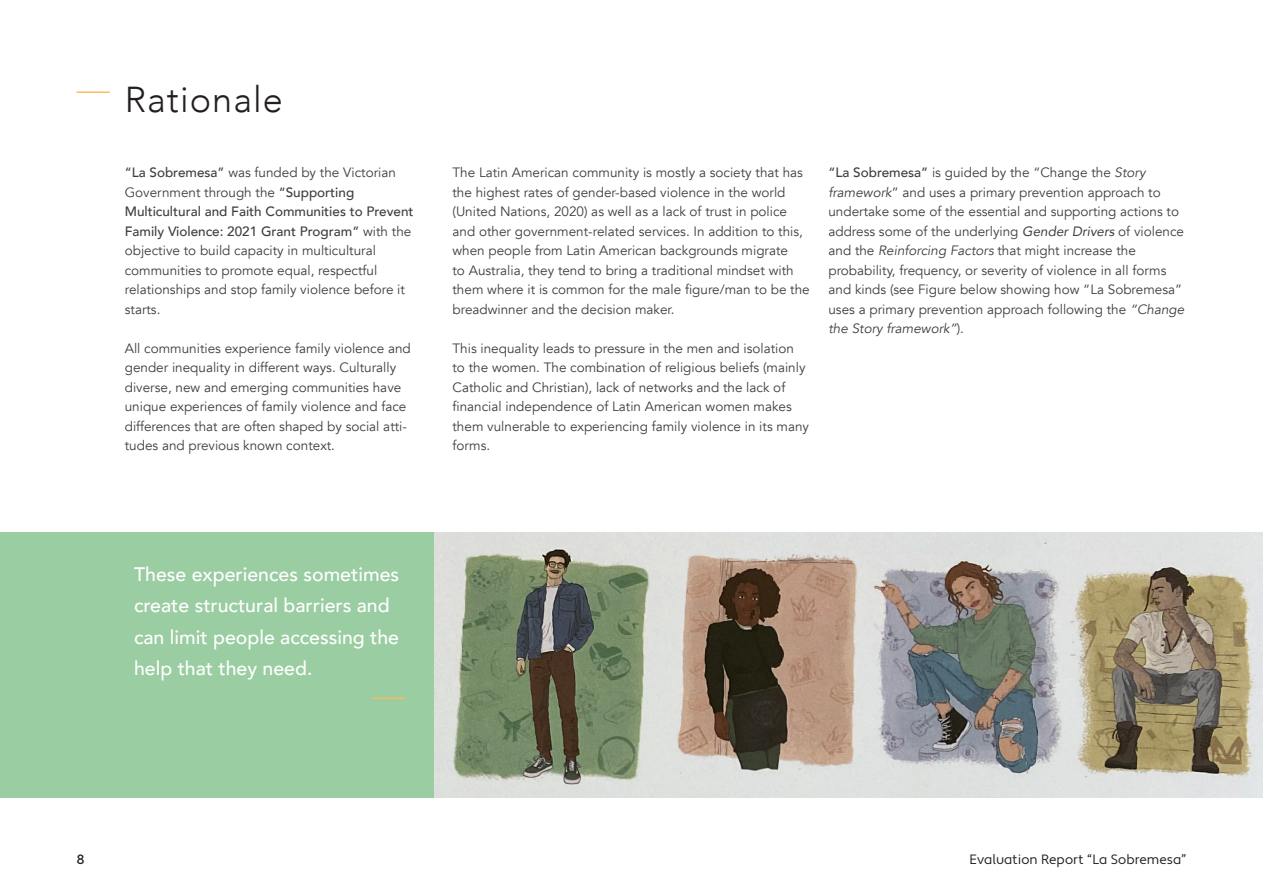
<style>
.page{position:relative;width:1263px;height:893px;background:#fff}
.page>*{position:absolute;margin:0;border:0;box-sizing:border-box;transform-origin:0 0}
.Heading{font:300 36px "Avenir";letter-spacing:.03em;color:#231f20}
.t1{font:500 19.5px/31.5px "Avenir";color:#fff}
.t2{font:13.5px/19.5px "Avenir";color:#3e3e3f}
.t3{font:13.5px "Apertura";letter-spacing:.005em;color:#231f20}
.t4{font:500 13.5px "Apertura";color:#231f20}
.s1{font-weight:500}
.s2{font-style:italic}
</style>
<div class="page">
<div style="left:0;top:532px;width:434px;height:266px;background:#9acda2"></div>
<hr style="left:77px;top:91px;width:33px;height:2px;background:#fabb5e">
<hr style="left:372px;top:697px;width:33px;height:2px;background:#fabb5e">
<img style="left:434px;top:532px;width:829px;height:266px">
<p class="Heading" style="left:125px;top:78px;width:160px">Rationale</p>
<p class="t2" style="left:125px;top:163px;width:290px"><span class="s1">“La Sobremesa”</span> was funded by the Victorian Government through the <span class="s1">“Supporting Multicultural and Faith Communities to Prevent Family Violence: 2021 Grant Program”</span> with the objective to build capacity in multicultural communities to promote equal, respectful relationships and stop family violence before it starts.</p>
<p class="t2" style="left:125px;top:339px;width:288px">All communities experience family violence and gender inequality in different ways. Culturally diverse, new and emerging communities have unique experiences of family violence and face differences that are often shaped by social atti&shy;tudes and previous known context.</p>
<p class="t2" style="left:452px;top:163px;width:359px">The Latin American community is mostly a society that has the highest rates of gender-based violence in the world (United Nations, 2020) as well as a lack of trust in police and other government-related services. In addition to this, when people from Latin American backgrounds migrate<br>to Australia, they tend to bring a traditional mindset with them where it is common for the male figure/man to be the breadwinner and the decision maker.</p>
<p class="t2" style="left:452px;top:339px;width:358px">This inequality leads to pressure in the men and isolation to the women. The combination of religious beliefs (mainly Catholic and Christian), lack of networks and the lack of financial independence of Latin American women makes them vulnerable to experiencing family violence in its many forms.</p>
<p class="t2" style="left:828px;top:163px;width:357px"><span class="s1">“La Sobremesa”</span> is guided by the “Change the <span class="s2">Story framework</span>” and uses a primary prevention approach to undertake some of the essential and supporting actions to address some of the underlying <span class="s2">Gender Drivers</span> of violence and the <span class="s2">Reinforcing Factors</span> that might increase the probability, frequency, or severity of violence in all forms and kinds (see Figure below showing how “La Sobremesa” uses a primary prevention approach following the <span class="s2">“Change the Story framework”</span>).</p>
<p class="t1" style="left:134px;top:557px;width:267px">These experiences sometimes create structural barriers and can limit people accessing the help that they need.</p>
<p class="t4" style="left:77px;top:851px;width:10px">8</p>
<p class="t3" style="left:970px;top:851px;width:218px">Evaluation Report “La Sobremesa”</p>
</div>
